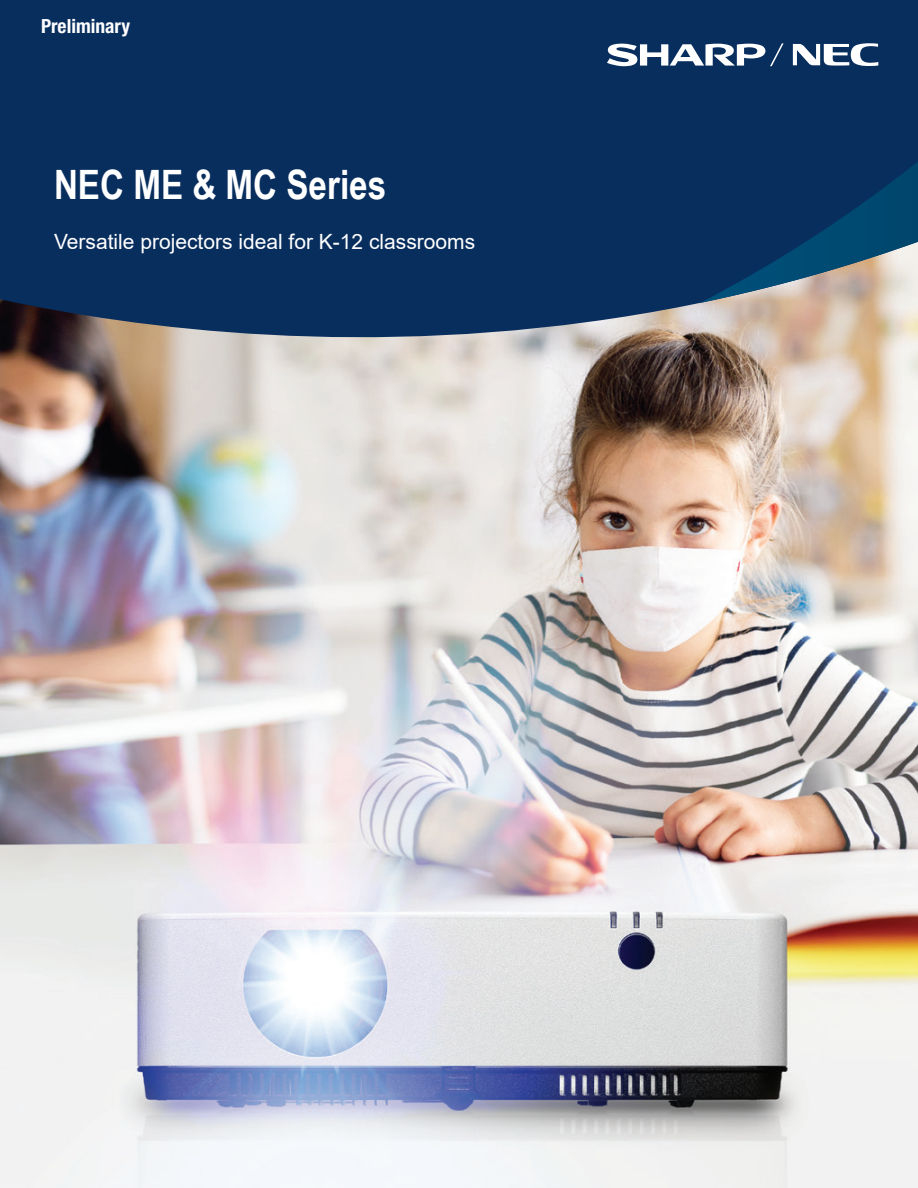
<style>
.page{position:relative;width:918px;height:1188px;background:#fff}
.page>*{position:absolute;margin:0;border:0;box-sizing:border-box;transform-origin:0 0}
.t1{font:700 40.5px "Arial Narrow";color:#fff}
.t2{font:21px "Arial";color:#fff}
.t3{font:700 condensed 19.5px "Helvetica Neue LT Std";color:#fff}
</style>
<div class="page">
<img style="left:0;top:453px;width:918px;height:735px">
<svg style="left:0;top:0;width:918px;height:453px;background:#425773"></svg>
<svg style="left:700px;top:161px;width:218px;height:142px;background:#2e5274"></svg>
<svg style="left:793px;top:43px;width:85px;height:23px"></svg>
<svg style="left:607px;top:43px;width:177px;height:23px"></svg>
<p class="t3" style="left:41px;top:14px;width:91px">Preliminary</p>
<h1 class="t1" style="left:54px;top:154px;width:334px">NEC ME &amp; MC Series</h1>
<p class="t2" style="left:54px;top:228px;width:423px">Versatile projectors ideal for K-12 classrooms</p>
</div>
